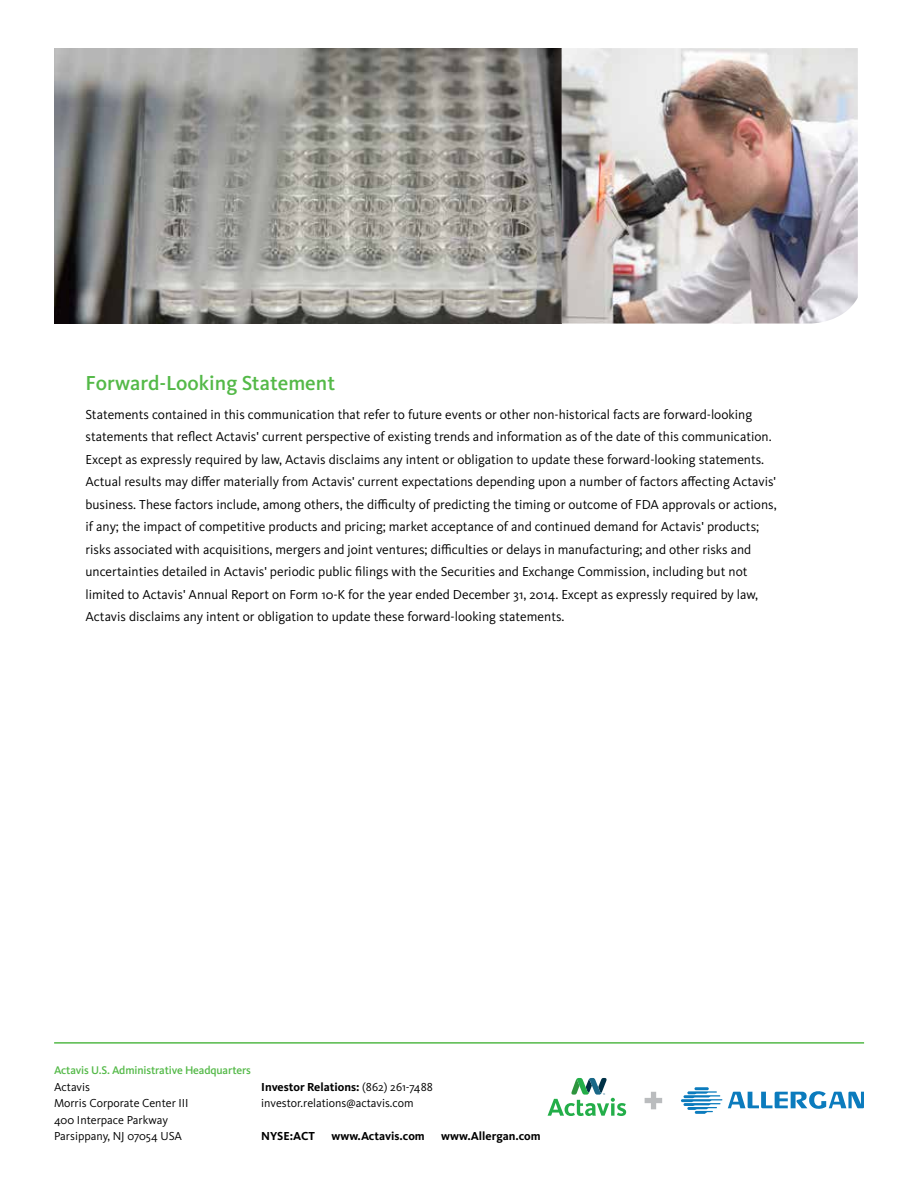
<style>
.page{position:relative;width:918px;height:1188px;background:#fff}
.page>*{position:absolute;margin:0;border:0;box-sizing:border-box;transform-origin:0 0}
.t1{font:500 21px "Kievit Pro";color:#54b948}
.t2{font:13.5px/22.5px "Kievit Pro";color:#000}
.t3{font:12px/16.5px "Kievit Pro";color:#000}
.t4{font:700 12px "Kievit Pro";color:#000}
.t5{font:500 11.55px "Kievit Pro";letter-spacing:-.01em;color:#54b948}
.s1{font-weight:700}
</style>
<div class="page">
<svg style="left:548px;top:1078px;width:78px;height:38px"></svg>
<svg style="left:645px;top:1092px;width:17px;height:17px"></svg>
<svg style="left:681px;top:1087px;width:41px;height:27px"></svg>
<svg style="left:728px;top:1091px;width:136px;height:18px"></svg>
<hr style="left:54px;top:1042px;width:810px;height:2px;background:#54b948">
<img style="left:54px;top:48px;width:804px;height:276px">
<h1 class="t1" style="left:86px;top:370px;width:251px">Forward-Looking Statement</h1>
<p class="t2" style="left:86px;top:403px;width:693px">Statements contained in this communication that refer to future events or other non-historical facts are forward-looking statements that reflect Actavis' current perspective of existing trends and information as of the date of this communication.<br>Except as expressly required by law, Actavis disclaims any intent or obligation to update these forward-looking statements.<br>Actual results may differ materially from Actavis' current expectations depending upon a number of factors affecting Actavis' business. These factors include, among others, the difficulty of predicting the timing or outcome of FDA approvals or actions, if any; the impact of competitive products and pricing; market acceptance of and continued demand for Actavis' products; risks associated with acquisitions, mergers and joint ventures; difficulties or delays in manufacturing; and other risks and uncertainties detailed in Actavis' periodic public filings with the Securities and Exchange Commission, including but not limited to Actavis' Annual Report on Form 10-K for the year ended December 31, 2014. Except as expressly required by law, Actavis disclaims any intent or obligation to update these forward-looking statements.</p>
<p class="t5" style="left:54px;top:1064px;width:198px">Actavis U.S. Administrative Headquarters</p>
<p class="t3" style="left:54px;top:1079px;width:136px">Actavis<br>Morris Corporate Center III<br>400 Interpace Parkway<br>Parsippany, NJ 07054 USA</p>
<p class="t3" style="left:261px;top:1079px;width:173px"><span class="s1">Investor Relations:</span> (862) 261-7488 investor.relations@actavis.com</p>
<p class="t4" style="left:261px;top:1129px;width:55px">NYSE:ACT</p>
<p class="t4" style="left:331px;top:1129px;width:95px">www.Actavis.com</p>
<p class="t4" style="left:441px;top:1129px;width:101px">www.Allergan.com</p>
</div>
